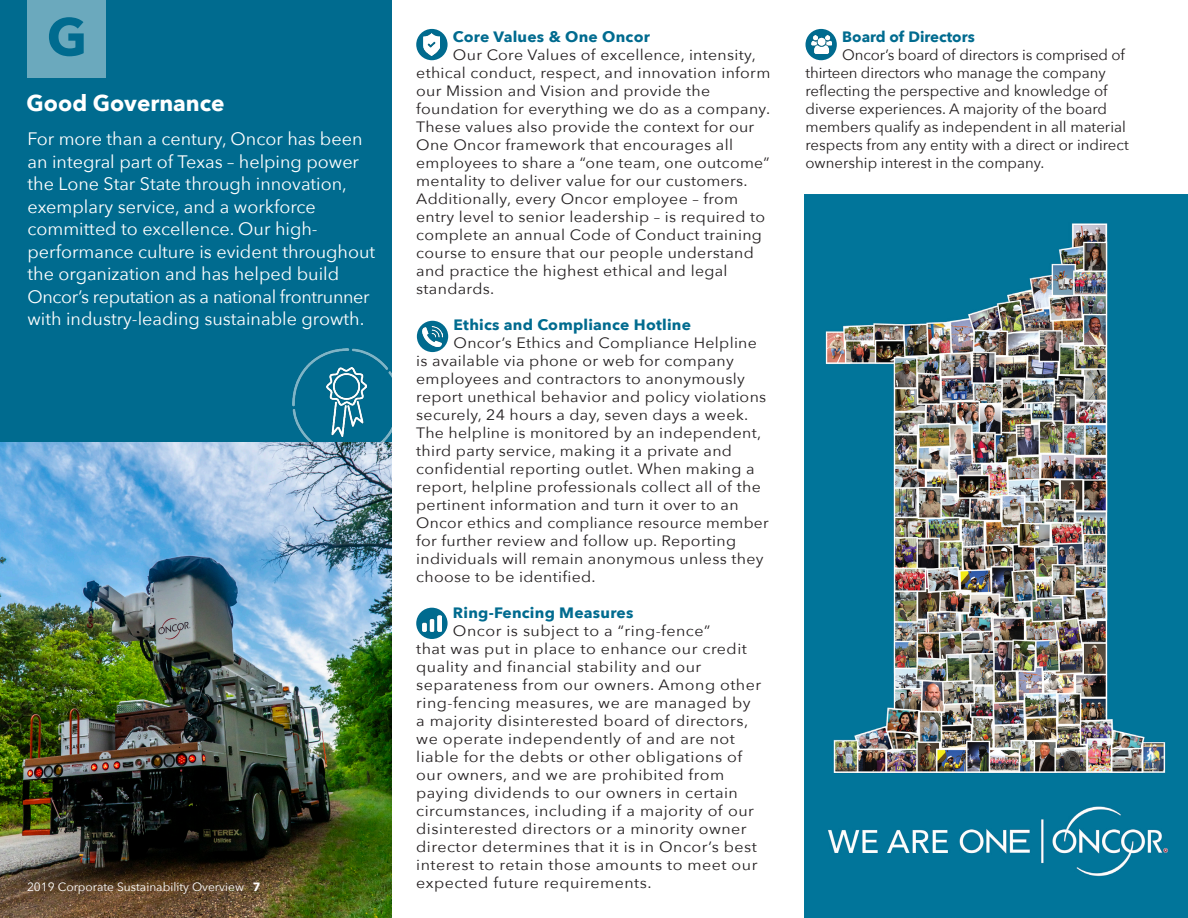
<style>
.page{position:relative;width:1188px;height:918px;background:#fff}
.page>*{position:absolute;margin:0;border:0;box-sizing:border-box;transform-origin:0 0}
.t1{font:700 52.5px "Avenir Next";color:#006b8f}
.t2{font:700 22.5px "Avenir Next";color:#fff}
.t3{font:18px/22.5px "Avenir Next";color:#fff}
.t4{font:15px/18px "Avenir Next";letter-spacing:.02em;color:#231f20;scale:1.06 1}
.t5{font:15px/18px "Avenir Next";letter-spacing:.02em;color:#231f20;scale:1.07 1}
.t6{font:15px/18px "Avenir Next";color:#231f20}
.t7{font:700 15px "Avenir Next";letter-spacing:.015em;color:#006b8f;scale:1.04 1}
.t8{font:700 15px "Avenir Next";letter-spacing:.015em;color:#006b8f}
.t9{font:12px "Avenir Next";color:#fff}
.s1{font-weight:700}
</style>
<div class="page">
<div style="left:0;top:0;width:392px;height:443px;background:#006b8f"></div>
<img style="left:292px;top:349px;width:100px;height:94px">
<img style="left:327px;top:368px;width:40px;height:69px">
<div style="left:28px;top:0;width:78px;height:78px;background:#6ba9bd"></div>
<img style="left:0;top:443px;width:392px;height:475px">
<div style="left:416px;top:29px;width:32px;height:31px;background:#006b8f;border-radius:50%"></div>
<img style="left:424px;top:34px;width:16px;height:22px">
<div style="left:417px;top:321px;width:31px;height:31px;background:#006b8f;border-radius:50%"></div>
<img style="left:423px;top:327px;width:19px;height:19px">
<div style="left:416px;top:608px;width:32px;height:31px;background:#006b8f;border-radius:50%"></div>
<img style="left:423px;top:615px;width:18px;height:17px">
<div style="left:806px;top:29px;width:31px;height:31px;background:#006b8f;border-radius:50%"></div>
<img style="left:811px;top:35px;width:20px;height:19px">
<img style="left:804px;top:194px;width:384px;height:724px">
<h1 class="t1" style="left:47px;top:-8px;width:42px">G</h1>
<h2 class="t2" style="left:27px;top:84px;width:199px">Good Governance</h2>
<p class="t3" style="left:28px;top:127px;width:349px">For more than a century, Oncor has been an integral part of Texas – helping power the Lone Star State through innovation, exemplary service, and a workforce committed to excellence. Our high&shy;performance culture is evident throughout the organization and has helped build Oncor’s reputation as a national frontrunner with industry-leading sustainable growth.</p>
<p class="t9" style="left:27px;top:877px;width:235px">2019 Corporate Sustainability Overview <span class="s1">7</span></p>
<p class="t7" style="left:453px;top:24px;width:191px">Core Values &amp; One Oncor</p>
<p class="t4" style="left:416px;top:45px;width:336px;text-indent:37px">Our Core Values of excellence, intensity, ethical conduct, respect, and innovation inform our Mission and Vision and provide the foundation for everything we do as a company.<br>These values also provide the context for our One Oncor framework that encourages all employees to share a “one team, one outcome” mentality to deliver value for our customers.<br>Additionally, every Oncor employee – from entry level to senior leadership – is required to complete an annual Code of Conduct training course to ensure that our people understand and practice the highest ethical and legal standards.</p>
<p class="t7" style="left:454px;top:312px;width:230px">Ethics and Compliance Hotline</p>
<p class="t4" style="left:416px;top:333px;width:334px;text-indent:37px">Oncor’s Ethics and Compliance Helpline is available via phone or web for company employees and contractors to anonymously report unethical behavior and policy violations securely, 24 hours a day, seven days a week.<br>The helpline is monitored by an independent, third party service, making it a private and confidential reporting outlet. When making a report, helpline professionals collect all of the pertinent information and turn it over to an Oncor ethics and compliance resource member for further review and follow up. Reporting individuals will remain anonymous unless they choose to be identified.</p>
<p class="t7" style="left:453px;top:600px;width:175px">Ring-Fencing Measures</p>
<p class="t5" style="left:416px;top:621px;width:324px;text-indent:37px">Oncor is subject to a “ring-fence”<br>that was put in place to enhance our credit quality and financial stability and our separateness from our owners. Among other ring-fencing measures, we are managed by a majority disinterested board of directors, we operate independently of and are not liable for the debts or other obligations of our owners, and we are prohibited from paying dividends to our owners in certain circumstances, including if a majority of our disinterested directors or a minority owner director determines that it is in Oncor’s best interest to retain those amounts to meet our expected future requirements.</p>
<p class="t8" style="left:842px;top:24px;width:134px">Board of Directors</p>
<p class="t6" style="left:806px;top:45px;width:325px;text-indent:37px">Oncor’s board of directors is comprised of thirteen directors who manage the company reflecting the perspective and knowledge of diverse experiences. A majority of the board members qualify as independent in all material respects from any entity with a direct or indirect ownership interest in the company.</p>
</div>
